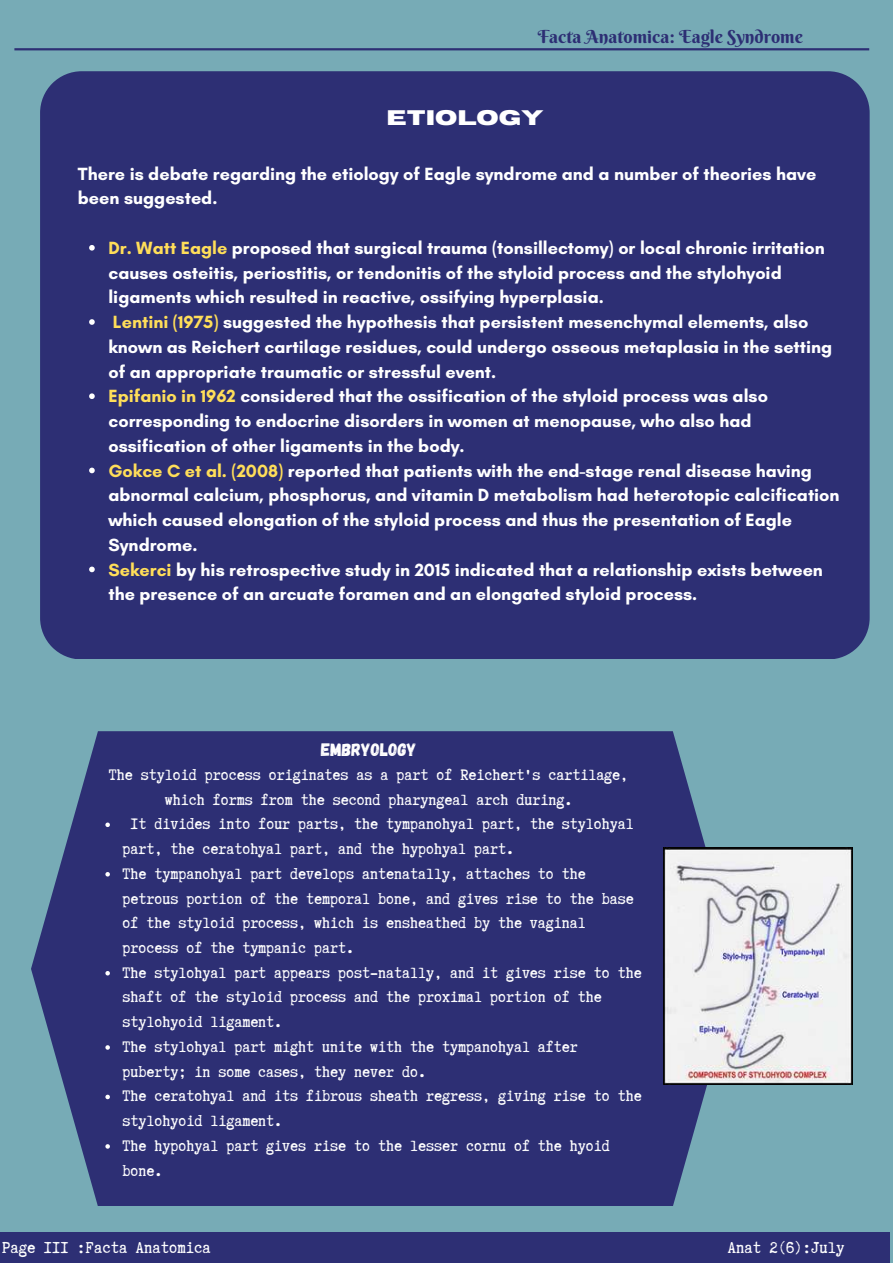
<style>
.page{position:relative;width:893px;height:1264px;background:#fff}
.page>*{position:absolute;margin:0;border:0;box-sizing:border-box;transform-origin:0 0}
.t1{font:700 21px "Horizon";color:#fff}
.t2{font:18.75px "Truetypewriter Polygl OTT";color:#fff}
.t3{font:700 18px/24.8px "Glacial Indifference";color:#fff}
.t4{font:18px/24.8px "Truetypewriter Polygl OTT";color:#fff}
.t5{font:18px "Berkshire Swash";color:#2d2f74}
.t6{font:18px "Gagalin";color:#fff}
.s1{color:#ffde59}
</style>
<div class="page">
<div style="left:0;top:0;width:892px;height:1262px;background:#77abb6"></div>
<div style="left:40px;top:71px;width:829px;height:588px;background:#2d2f74"></div>
<svg style="left:31px;top:731px;width:708px;height:475px;background:#323879"></svg>
<svg style="left:105px;top:822px;width:5px;height:5px"></svg>
<svg style="left:105px;top:872px;width:5px;height:4px"></svg>
<svg style="left:105px;top:971px;width:5px;height:4px"></svg>
<svg style="left:105px;top:1045px;width:5px;height:4px"></svg>
<svg style="left:105px;top:1094px;width:5px;height:5px"></svg>
<svg style="left:105px;top:1144px;width:5px;height:4px"></svg>
<div style="left:0;top:1231px;width:890px;height:31px;background:#2d2f74"></div>
<hr style="left:14px;top:48px;width:855px;height:2px;background:#2d2f74">
<img style="left:663px;top:847px;width:189px;height:237px">
<svg style="left:89px;top:245px;width:6px;height:5px"></svg>
<svg style="left:89px;top:319px;width:6px;height:6px"></svg>
<svg style="left:89px;top:393px;width:6px;height:6px"></svg>
<svg style="left:89px;top:467px;width:6px;height:6px"></svg>
<svg style="left:89px;top:566px;width:6px;height:6px"></svg>
<p class="t5" style="left:537px;top:26px;width:267px">Facta Anatomica: Eagle Syndrome</p>
<p class="t1" style="left:386px;top:107px;width:158px">Etiology</p>
<p class="t3" style="left:78px;top:161px;width:740px">There is debate regarding the etiology of Eagle syndrome and a number of theories have been suggested.</p>
<p class="t3" style="left:108px;top:235px;width:732px"><span class="s1">Dr. Watt Eagle</span> proposed that surgical trauma (tonsillectomy) or local chronic irritation causes osteitis, periostitis, or tendonitis of the styloid process and the stylohyoid ligaments which resulted in reactive, ossifying hyperplasia.<br><span class="s1">Lentini (1975)</span> suggested the hypothesis that persistent mesenchymal elements, also known as Reichert cartilage residues, could undergo osseous metaplasia in the setting of an appropriate traumatic or stressful event.<br><span class="s1">Epifanio in 1962</span> considered that the ossification of the styloid process was also corresponding to endocrine disorders in women at menopause, who also had ossification of other ligaments in the body.<br><span class="s1">Gokce C et al. (2008)</span> reported that patients with the end-stage renal disease having abnormal calcium, phosphorus, and vitamin D metabolism had heterotopic calcification which caused elongation of the styloid process and thus the presentation of Eagle Syndrome.<br><span class="s1">Sekerci</span> by his retrospective study in 2015 indicated that a relationship exists between the presence of an arcuate foramen and an elongated styloid process.</p>
<p class="t6" style="left:321px;top:738px;width:97px">EMBRYOLOGY</p>
<p class="t4" style="left:109px;top:762px;width:521px;text-align:center">The styloid process originates as a part of Reichert's cartilage, which forms from the second pharyngeal arch during.</p>
<p class="t4" style="left:122px;top:811px;width:521px;text-indent:8px">It divides into four parts, the tympanohyal part, the stylohyal part, the ceratohyal part, and the hypohyal part.<br>The tympanohyal part develops antenatally, attaches to the petrous portion of the temporal bone, and gives rise to the base of the styloid process, which is ensheathed by the vaginal process of the tympanic part.<br>The stylohyal part appears post-natally, and it gives rise to the shaft of the styloid process and the proximal portion of the stylohyoid ligament.<br>The stylohyal part might unite with the tympanohyal after puberty; in some cases, they never do.<br>The ceratohyal and its fibrous sheath regress, giving rise to the stylohyoid ligament.<br>The hypohyal part gives rise to the lesser cornu of the hyoid bone.</p>
<p class="t2" style="left:2px;top:1238px;width:210px">Page II1 :Facta Anatomica</p>
<p class="t2" style="left:727px;top:1238px;width:118px">Anat 2(6):July</p>
</div>
